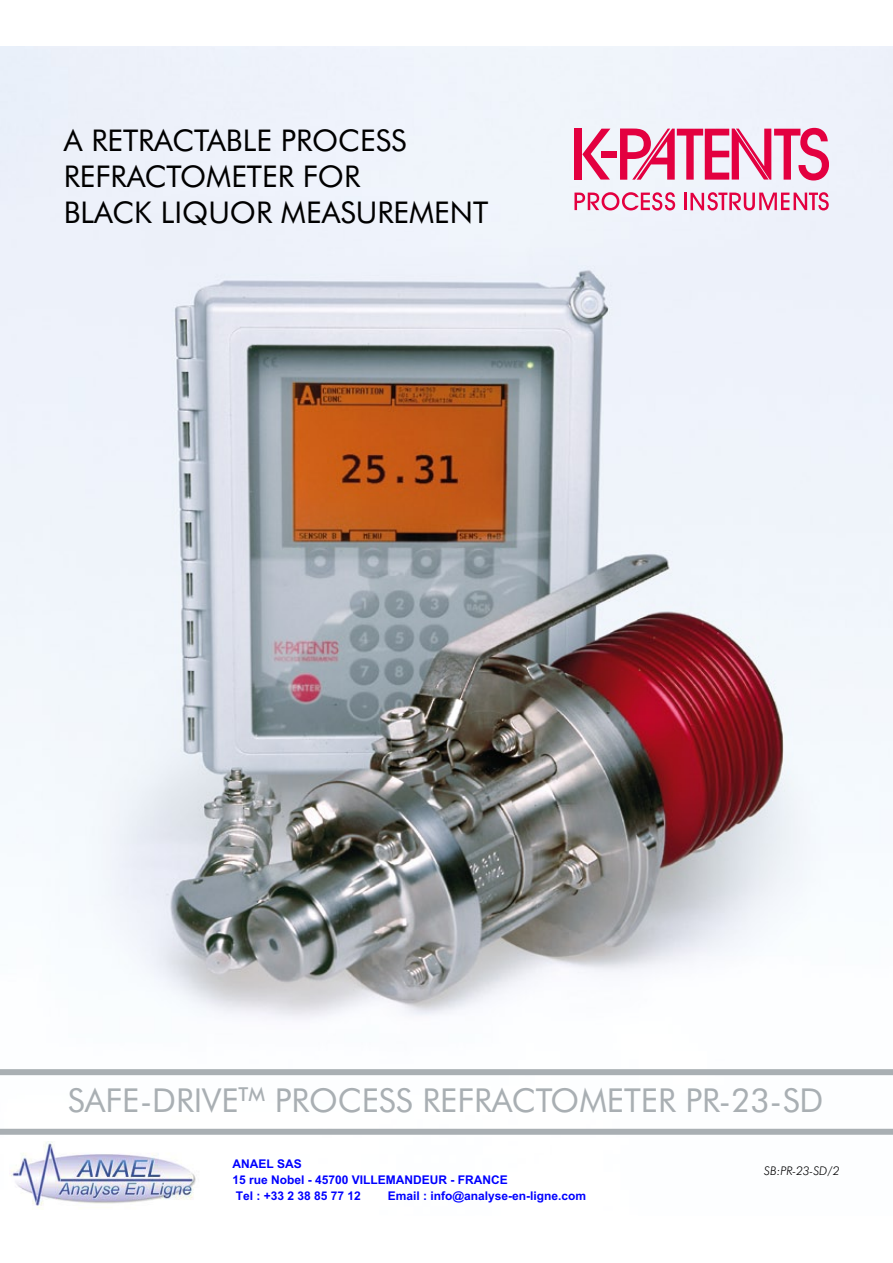
<style>
.page{position:relative;width:893px;height:1263px;background:#fff}
.page>*{position:absolute;margin:0;border:0;box-sizing:border-box;transform-origin:0 0}
.t1{font:33px "Futura BT";color:#a9afb3}
.t2{font:30px/36px "Futura BT";color:#000}
.t3{font:700 12px/15.9px "Arial";color:#00f}
.t4{font:italic 300 12px "Futura BT";color:#000}
</style>
<div class="page">
<img style="left:0;top:47px;width:893px;height:1095px">
<svg style="left:684px;top:192px;width:145px;height:18px;background:#e991b0"></svg>
<svg style="left:574px;top:192px;width:101px;height:18px"></svg>
<div style="left:602px;top:151px;width:15px;height:6px;background:#e30040"></div>
<div style="left:574px;top:129px;width:8px;height:51px;background:#e30040"></div>
<svg style="left:582px;top:129px;width:28px;height:51px"></svg>
<svg style="left:620px;top:128px;width:209px;height:53px"></svg>
<div style="left:0;top:1069px;width:893px;height:6px;background:#a9afb3"></div>
<div style="left:0;top:1129px;width:893px;height:6px;background:#a9afb3"></div>
<img style="left:10px;top:1142px;width:186px;height:66px">
<h2 class="t2" style="left:64px;top:125px;width:426px">A RETRACTABLE PROCESS<br>REFRACTOMETER FOR<br>BLACK LIQUOR MEASUREMENT</h2>
<h1 class="t1" style="left:68px;top:1087px;width:757px">SAFE-DRIVE<sup>TM</sup> PROCESS REFRACTOMETER PR-23-SD</h1>
<p class="t3" style="left:232px;top:1155px;width:277px">ANAEL SAS<br>15 rue Nobel - 45700 VILLEMANDEUR - FRANCE<br>Tel : +33 2 38 85 77 12</p>
<p class="t3" style="left:388px;top:1187px;width:200px">Email : info@analyse-en-ligne.com</p>
<p class="t4" style="left:764px;top:1165px;width:77px">SB:PR-23-SD/2</p>
</div>
